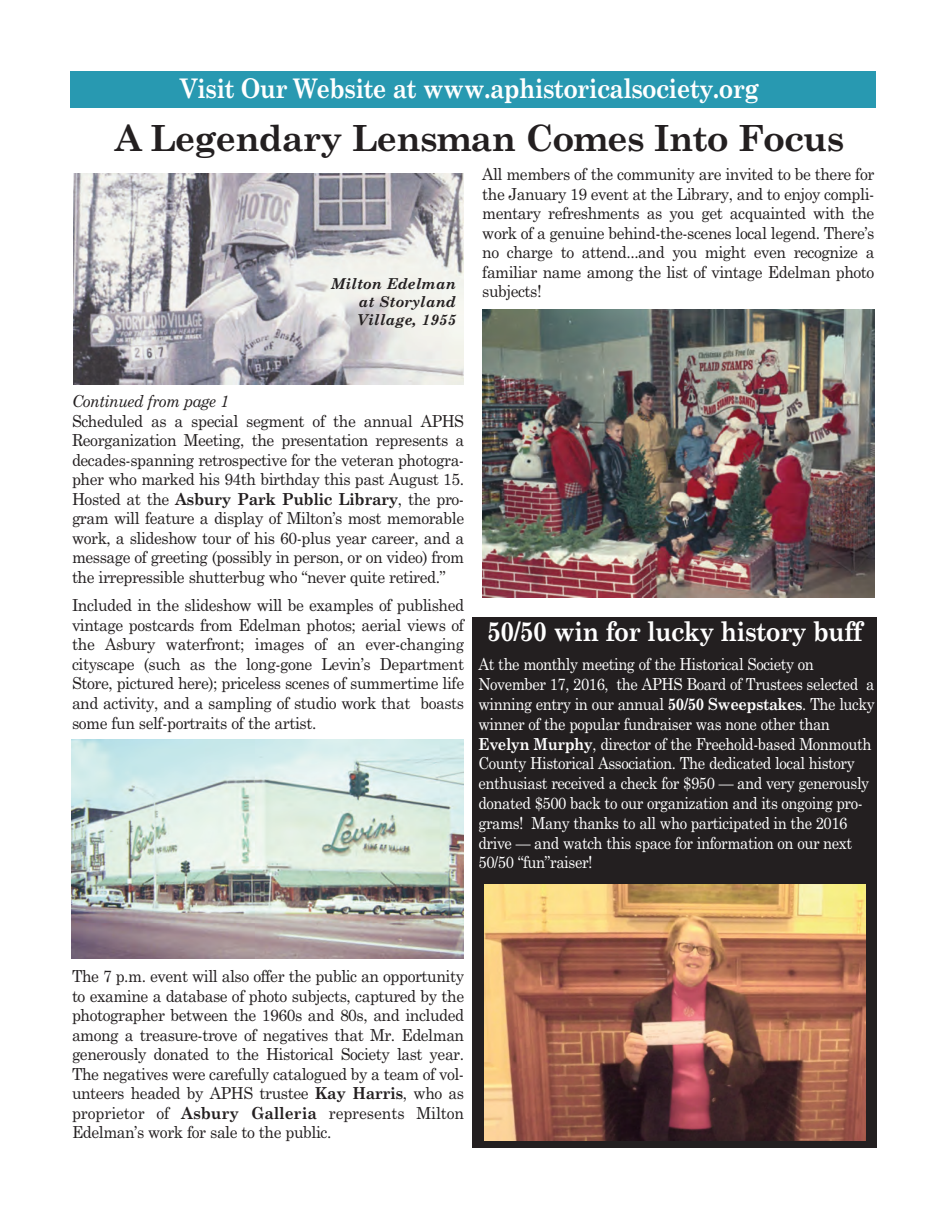
<style>
.page{position:relative;width:945px;height:1215px;background:#fff}
.page>*{position:absolute;margin:0;border:0;box-sizing:border-box;transform-origin:0 0}
.t1{font:700 36px "Century Schoolbook";letter-spacing:-.03em;color:#231f20}
.t2{font:700 27px "Century Schoolbook";letter-spacing:-.03em;color:#fff;scale:.88 1}
.t3{font:700 27px "Century Schoolbook";letter-spacing:-.03em;color:#fff;scale:.9 1}
.t4{font:16.5px/19.5px "Century Schoolbook";letter-spacing:-.03em;color:#231f20;text-align:justify;scale:.95 1}
.t5{font:16.5px/19.8px "Century Schoolbook";letter-spacing:-.03em;color:#fff;scale:.9 1}
.t6{font:italic 16.5px "Century Schoolbook";letter-spacing:-.03em;color:#231f20;scale:.95 1}
.t7{font:italic 700 15px/18px "Century Schoolbook";color:#231f20;text-align:justify}
.s1{font-weight:700}
</style>
<div class="page">
<div style="left:70px;top:72px;width:806px;height:36px;background:#2899b1"></div>
<img style="left:74px;top:174px;width:390px;height:210px">
<img style="left:72px;top:740px;width:392px;height:218px">
<div style="left:472px;top:617px;width:406px;height:531px;background:#231f20"></div>
<img style="left:484px;top:884px;width:382px;height:257px">
<img style="left:483px;top:310px;width:392px;height:288px">
<h2 class="t2" style="left:180px;top:73px;width:660px">Visit Our Website at www.aphistoricalsociety.org</h2>
<h1 class="t1" style="left:115px;top:118px;width:731px">A Legendary Lensman Comes Into Focus</h1>
<p class="t7" style="left:357px;top:275px;width:101px;text-indent:-26px">Milton Edelman at Storyland Village, 1955</p>
<p class="t4" style="left:482px;top:165px;width:414px">All members of the community are invited to be there for the January 19 event at the Library, and to enjoy compli&shy;mentary refreshments as you get acquainted with the work of a genuine behind-the-scenes local legend. There’s no charge to attend...and you might even recognize a familiar name among the list of vintage Edelman photo subjects!</p>
<p class="t6" style="left:72px;top:392px;width:167px">Continued from page 1</p>
<p class="t4" style="left:72px;top:412px;width:414px">Scheduled as a special segment of the annual APHS Reorganization Meeting, the presentation represents a decades-spanning retrospective for the veteran photogra&shy;pher who marked his 94th birthday this past August 15.<br>Hosted at the <span class="s1">Asbury Park Public Library</span>, the pro&shy;gram will feature a display of Milton’s most memorable work, a slideshow tour of his 60-plus year career, and a message of greeting (possibly in person, or on video) from the irrepressible shutterbug who “never quite retired.”</p>
<p class="t4" style="left:72px;top:596px;width:414px">Included in the slideshow will be examples of published vintage postcards from Edelman photos; aerial views of the Asbury waterfront; images of an ever-changing cityscape (such as the long-gone Levin’s Department Store, pictured here); priceless scenes of summertime life and activity, and a sampling of studio work that boasts some fun self-portraits of the artist.</p>
<h2 class="t3" style="left:487px;top:616px;width:418px">50/50 win for lucky history buff</h2>
<p class="t5" style="left:478px;top:655px;width:442px">At the monthly meeting of the Historical Society on November 17, 2016, the APHS Board of Trustees selected a winning entry in our annual <span class="s1">50/50 Sweepstakes</span>. The lucky winner of the popular fundraiser was none other than <span class="s1">Evelyn Murphy</span>, director of the Freehold-based Monmouth County Historical Association. The dedicated local history enthusiast received a check for $950 — and very generously donated $500 back to our organization and its ongoing pro&shy;grams! Many thanks to all who participated in the 2016 drive — and watch this space for information on our next 50/50 “fun”raiser!</p>
<p class="t4" style="left:72px;top:967px;width:414px">The 7 p.m. event will also offer the public an opportunity to examine a database of photo subjects, captured by the photographer between the 1960s and 80s, and included among a treasure-trove of negatives that Mr. Edelman generously donated to the Historical Society last year.<br>The negatives were carefully catalogued by a team of vol&shy;unteers headed by APHS trustee <span class="s1">Kay Harris</span>, who as proprietor of <span class="s1">Asbury Galleria</span> represents Milton Edelman’s work for sale to the public.</p>
</div>
